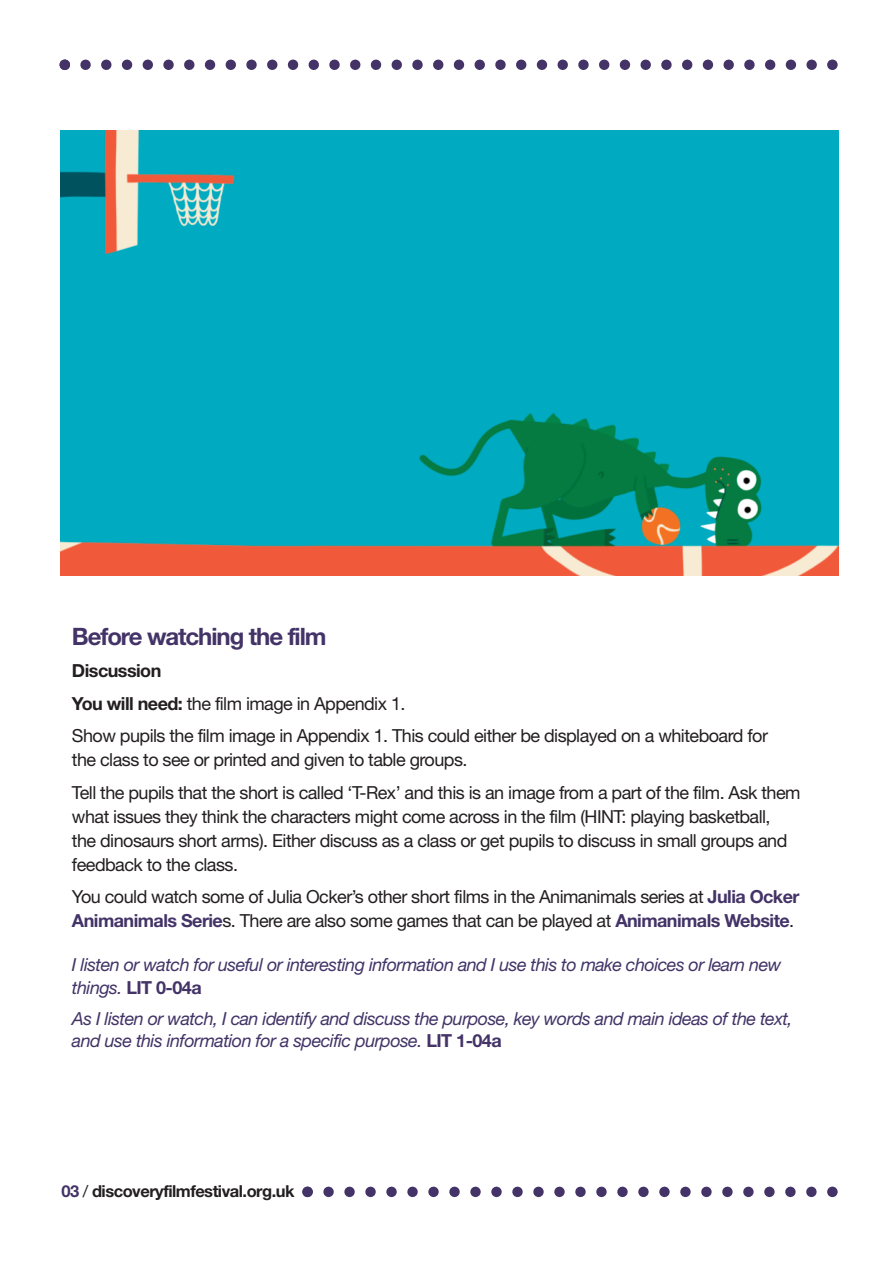
<style>
.page{position:relative;width:893px;height:1263px;background:#fff}
.page>*{position:absolute;margin:0;border:0;box-sizing:border-box;transform-origin:0 0}
.t1{font:700 24px "Helvetica Neue";letter-spacing:-.045em;color:#433367}
.t2{font:18px/32.5px "Helvetica Neue";letter-spacing:-.03em;color:#231f20}
.t3{font:italic 18px/22.5px "Helvetica Neue";letter-spacing:-.03em;color:#433367}
.t4{font:700 16.5px "Helvetica Neue";letter-spacing:-.03em;color:#231f20}
.s1{font-weight:700}
.s2{font-weight:700;color:#433367}
.s3{font-weight:700;font-style:normal}
.s4{color:#433367}
.s5{font-weight:400}
</style>
<div class="page">
<svg style="left:60px;top:60px;width:778px;height:10px"></svg>
<svg style="left:302px;top:1186px;width:536px;height:11px"></svg>
<img style="left:61px;top:130px;width:778px;height:446px">
<h1 class="t1" style="left:72px;top:627px;width:256px">Before watching the film</h1>
<p class="t2" style="left:72px;top:656px;width:698px"><span class="s1">Discussion<br>You will need:</span> the film image in Appendix 1.<br>Show pupils the film image in Appendix 1. This could either be displayed on a whiteboard for</p>
<p class="t2" style="left:72px;top:745px;width:730px">the class to see or printed and given to table groups.<br>Tell the pupils that the short is called ‘T-Rex’ and this is an image from a part of the film. Ask them</p>
<p class="t2" style="left:72px;top:806px;width:717px;line-height:24px">what issues they think the characters might come across in the film (HINT: playing basketball, the dinosaurs short arms). Either discuss as a class or get pupils to discuss in small groups and feedback to the class.</p>
<p class="t2" style="left:72px;top:887px;width:729px;line-height:24px">You could watch some of Julia Ocker’s other short films in the Animanimals series at <span class="s2">Julia Ocker<br>Animanimals Serie</span>s. There are also some games that can be played at <span class="s2">Animanimals Website</span>.</p>
<p class="t3" style="left:72px;top:955px;width:711px">I listen or watch for useful or interesting information and I use this to make choices or learn new things. <span class="s3">LIT 0-04a</span></p>
<p class="t3" style="left:72px;top:1009px;width:722px">As I listen or watch, I can identify and discuss the purpose, key words and main ideas of the text, and use this information for a specific purpose. <span class="s3">LIT 1-04a</span></p>
<p class="t4" style="left:61px;top:1185px;width:235px"><span class="s4">03</span> <span class="s5">/</span> discoveryfilmfestival.org.uk</p>
</div>
